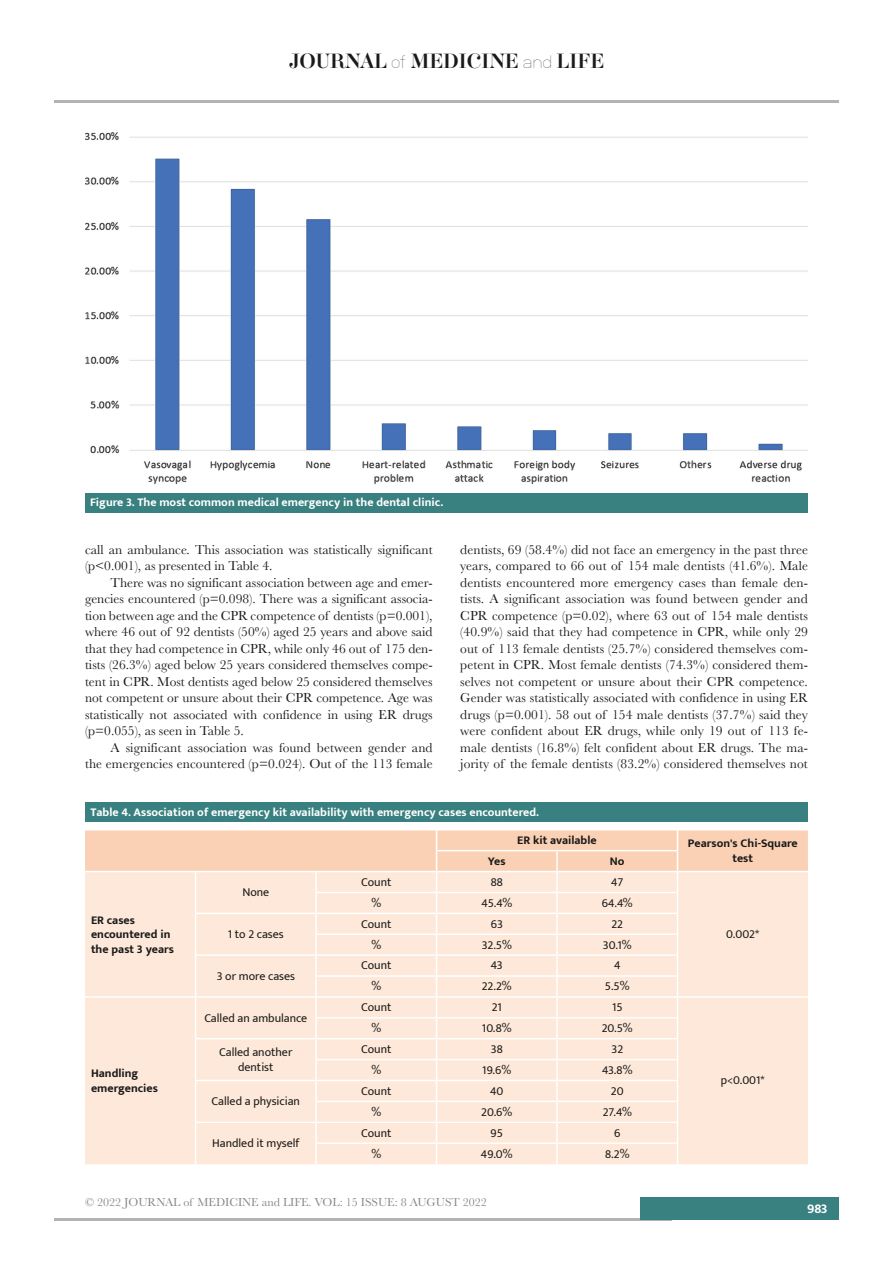
<style>
.page{position:relative;width:893px;height:1263px;background:#fff}
.page>*{position:absolute;margin:0;border:0;box-sizing:border-box;transform-origin:0 0}
.t1{font:18px "Aker Brygge Display";color:#1a1a19}
.text{font:13.5px/16.5px "Baskerville";color:#1a1a19;text-align:justify}
.t2{font:700 13.5px "Mukta";color:#fff}
.body_tabel{font:12px/14.4px "Mukta";color:#1a1a19;text-align:center}
.legenda_tabel{font:700 12px "Mukta";color:#fff}
.t3{font:12px "Baskerville";color:#888787}
.left_header_table{font:700 12px/14.4px "Mukta";color:#1a1a19}
.center_header_table{font:700 12px "Mukta";color:#1a1a19}
.s1{font-family:"Neubau Grotesk Lei"}
</style>
<div class="page">
<hr style="left:54px;top:1218px;width:618px;height:2px;background:#b2b3b2">
<div style="left:641px;top:1198px;width:198px;height:22px;background:#398080"></div>
<hr style="left:54px;top:100px;width:785px;height:2px;background:#b2b3b2">
<div style="left:85px;top:493px;width:723px;height:20px;background:#398080"></div>
<img style="left:85px;top:132px;width:723px;height:352px">
<div style="left:85px;top:802px;width:723px;height:20px;background:#398080"></div>
<svg style="left:85px;top:830px;width:723px;height:334px;background:#fce6d6"></svg>
<hr style="left:317px;top:892px;width:120px;height:1px;background:#fff">
<hr style="left:437px;top:892px;width:120px;height:1px;background:#fff">
<hr style="left:557px;top:892px;width:120px;height:1px;background:#fff">
<hr style="left:317px;top:933px;width:120px;height:2px;background:#fff">
<hr style="left:437px;top:933px;width:120px;height:2px;background:#fff">
<hr style="left:557px;top:933px;width:120px;height:2px;background:#fff">
<hr style="left:317px;top:975px;width:120px;height:2px;background:#fff">
<hr style="left:437px;top:975px;width:120px;height:2px;background:#fff">
<hr style="left:557px;top:975px;width:120px;height:2px;background:#fff">
<hr style="left:317px;top:1017px;width:120px;height:1px;background:#fff">
<hr style="left:437px;top:1017px;width:120px;height:1px;background:#fff">
<hr style="left:557px;top:1017px;width:120px;height:1px;background:#fff">
<hr style="left:317px;top:1059px;width:120px;height:1px;background:#fff">
<hr style="left:437px;top:1059px;width:120px;height:1px;background:#fff">
<hr style="left:557px;top:1059px;width:120px;height:1px;background:#fff">
<hr style="left:317px;top:1101px;width:120px;height:1px;background:#fff">
<hr style="left:437px;top:1101px;width:120px;height:1px;background:#fff">
<hr style="left:557px;top:1101px;width:120px;height:1px;background:#fff">
<hr style="left:317px;top:1142px;width:120px;height:2px;background:#fff">
<hr style="left:437px;top:1142px;width:120px;height:2px;background:#fff">
<hr style="left:557px;top:1142px;width:120px;height:2px;background:#fff">
<h1 class="t1" style="left:289px;top:49px;width:317px">JOURNAL <span class="s1">of</span> MEDICINE <span class="s1">and</span> LIFE</h1>
<p class="legenda_tabel" style="left:90px;top:495px;width:355px">Figure 3. The most common medical emergency in the dental clinic.</p>
<p class="text" style="left:85px;top:541px;width:349px">call an ambulance. This association was statistically significant (p&lt;0.001), as presented in Table 4.</p>
<p class="text" style="left:85px;top:574px;width:349px;text-indent:26px">There was no significant association between age and emer&shy;gencies encountered (p=0.098). There was a significant associa&shy;tion between age and the CPR competence of dentists (p=0.001), where 46 out of 92 dentists (50%) aged 25 years and above said that they had competence in CPR, while only 46 out of 175 den&shy;tists (26.3%) aged below 25 years considered themselves compe&shy;tent in CPR. Most dentists aged below 25 considered themselves not competent or unsure about their CPR competence. Age was statistically not associated with confidence in using ER drugs (p=0.055), as seen in Table 5.</p>
<p class="text" style="left:85px;top:739px;width:349px;text-align:right">A significant association was found between gender and<br>the emergencies encountered (p=0.024). Out of the 113 female</p>
<p class="text" style="left:460px;top:541px;width:349px">dentists, 69 (58.4%) did not face an emergency in the past three years, compared to 66 out of 154 male dentists (41.6%). Male dentists encountered more emergency cases than female den&shy;tists. A significant association was found between gender and CPR competence (p=0.02), where 63 out of 154 male dentists (40.9%) said that they had competence in CPR, while only 29 out of 113 female dentists (25.7%) considered themselves com&shy;petent in CPR. Most female dentists (74.3%) considered them&shy;selves not competent or unsure about their CPR competence.<br>Gender was statistically associated with confidence in using ER drugs (p=0.001). 58 out of 154 male dentists (37.7%) said they were confident about ER drugs, while only 19 out of 113 fe&shy;male dentists (16.8%) felt confident about ER drugs. The ma&shy;jority of the female dentists (83.2%) considered themselves not</p>
<p class="legenda_tabel" style="left:90px;top:805px;width:450px">Table 4. Association of emergency kit availability with emergency cases encountered.</p>
<p class="center_header_table" style="left:517px;top:833px;width:81px">ER kit available</p>
<p class="center_header_table" style="left:688px;top:836px;width:111px">Pearson's Chi-Square</p>
<p class="center_header_table" style="left:488px;top:854px;width:19px">Yes</p>
<p class="center_header_table" style="left:610px;top:854px;width:16px">No</p>
<p class="center_header_table" style="left:732px;top:850px;width:22px">test</p>
<p class="left_header_table" style="left:91px;top:912px;width:84px">ER cases encountered in the past 3 years</p>
<p class="left_header_table" style="left:91px;top:1066px;width:68px">Handling emergencies</p>
<p class="body_tabel" style="left:242px;top:885px;width:28px">None</p>
<p class="body_tabel" style="left:228px;top:927px;width:57px">1 to 2 cases</p>
<p class="body_tabel" style="left:217px;top:968px;width:80px">3 or more cases</p>
<p class="body_tabel" style="left:204px;top:1010px;width:104px">Called an ambulance</p>
<p class="body_tabel" style="left:361px;top:874px;width:32px">Count</p>
<p class="body_tabel" style="left:491px;top:874px;width:14px">88</p>
<p class="body_tabel" style="left:611px;top:874px;width:14px">47</p>
<p class="body_tabel" style="left:371px;top:895px;width:11px">%</p>
<p class="body_tabel" style="left:481px;top:895px;width:32px">45.4%</p>
<p class="body_tabel" style="left:602px;top:895px;width:33px">64.4%</p>
<p class="body_tabel" style="left:361px;top:916px;width:32px">Count</p>
<p class="body_tabel" style="left:491px;top:916px;width:14px">63</p>
<p class="body_tabel" style="left:611px;top:916px;width:13px">22</p>
<p class="body_tabel" style="left:371px;top:937px;width:11px">%</p>
<p class="body_tabel" style="left:482px;top:937px;width:32px">32.5%</p>
<p class="body_tabel" style="left:603px;top:937px;width:30px">30.1%</p>
<p class="body_tabel" style="left:361px;top:958px;width:32px">Count</p>
<p class="body_tabel" style="left:491px;top:958px;width:13px">43</p>
<p class="body_tabel" style="left:614px;top:958px;width:8px">4</p>
<p class="body_tabel" style="left:371px;top:979px;width:11px">%</p>
<p class="body_tabel" style="left:482px;top:979px;width:31px">22.2%</p>
<p class="body_tabel" style="left:605px;top:979px;width:26px">5.5%</p>
<p class="body_tabel" style="left:361px;top:1000px;width:32px">Count</p>
<p class="body_tabel" style="left:492px;top:1000px;width:12px">21</p>
<p class="body_tabel" style="left:612px;top:1000px;width:12px">15</p>
<p class="body_tabel" style="left:371px;top:1021px;width:11px">%</p>
<p class="body_tabel" style="left:482px;top:1021px;width:31px">10.8%</p>
<p class="body_tabel" style="left:602px;top:1021px;width:33px">20.5%</p>
<p class="body_tabel" style="left:219px;top:1045px;width:75px">Called another dentist</p>
<p class="body_tabel" style="left:361px;top:1042px;width:32px">Count</p>
<p class="body_tabel" style="left:491px;top:1042px;width:13px">38</p>
<p class="body_tabel" style="left:611px;top:1042px;width:13px">32</p>
<p class="body_tabel" style="left:371px;top:1062px;width:11px">%</p>
<p class="body_tabel" style="left:482px;top:1062px;width:30px">19.6%</p>
<p class="body_tabel" style="left:602px;top:1062px;width:32px">43.8%</p>
<p class="body_tabel" style="left:212px;top:1094px;width:90px">Called a physician</p>
<p class="body_tabel" style="left:212px;top:1136px;width:89px">Handled it myself</p>
<p class="body_tabel" style="left:361px;top:1083px;width:32px">Count</p>
<p class="body_tabel" style="left:490px;top:1083px;width:15px">40</p>
<p class="body_tabel" style="left:611px;top:1083px;width:14px">20</p>
<p class="body_tabel" style="left:371px;top:1104px;width:11px">%</p>
<p class="body_tabel" style="left:481px;top:1104px;width:33px">20.6%</p>
<p class="body_tabel" style="left:603px;top:1104px;width:31px">27.4%</p>
<p class="body_tabel" style="left:361px;top:1125px;width:32px">Count</p>
<p class="body_tabel" style="left:491px;top:1125px;width:14px">95</p>
<p class="body_tabel" style="left:614px;top:1125px;width:8px">6</p>
<p class="body_tabel" style="left:371px;top:1146px;width:11px">%</p>
<p class="body_tabel" style="left:481px;top:1146px;width:33px">49.0%</p>
<p class="body_tabel" style="left:605px;top:1146px;width:26px">8.2%</p>
<p class="body_tabel" style="left:726px;top:927px;width:34px">0.002*</p>
<p class="body_tabel" style="left:721px;top:1073px;width:45px">p&lt;0.001*</p>
<p class="t3" style="left:85px;top:1195px;width:403px">© 2022 JOURNAL of MEDICINE and LIFE. VOL: 15 ISSUE: 8 AUGUST 2022</p>
<p class="t2" style="left:807px;top:1200px;width:22px">983</p>
</div>
